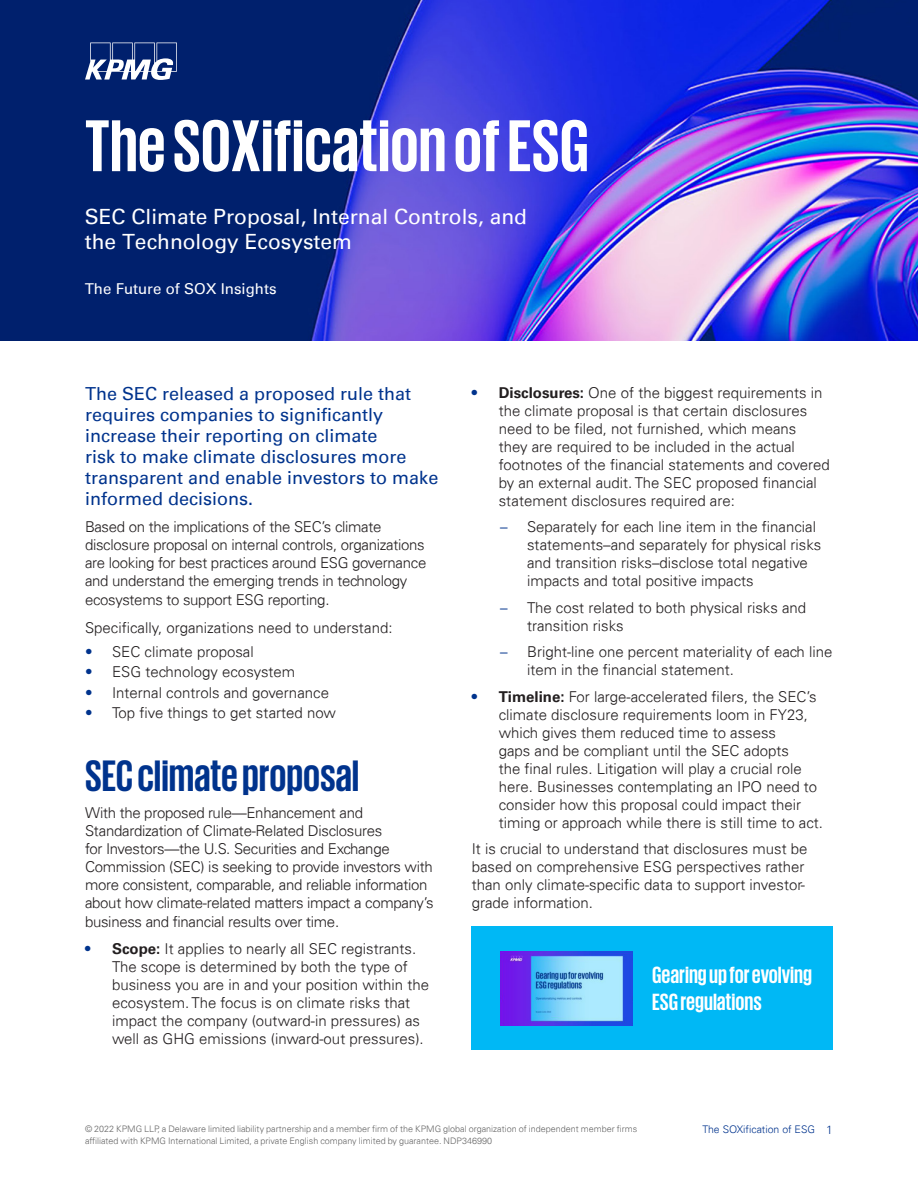
<style>
.page{position:relative;width:918px;height:1188px;background:#fff}
.page>*{position:absolute;margin:0;border:0;box-sizing:border-box;transform-origin:0 0}
.Title_60pt{font:700 75px "KPMG";color:#fff}
.Subheading{font:700 45px "KPMG";color:#00338d}
.Lead_Paragraph{font:700 24px/27px "KPMG";color:#fff}
.Header_date{font:21px/25.2px "Univers 55 Roman";color:#fff}
.Body_copy{font:18px/21px "Univers 55 Roman";color:#00338d}
.Body_copy-2{font:300 15px/18px "Univers 45";color:#231f20}
.Body_copy-3{font:300 15px/18px "Univers 45";letter-spacing:-.02em;color:#231f20}
.Header_date-2{font:15px "Univers 55 Roman";color:#fff}
.Body_copy-4{font:300 12px "Univers 45";color:#00338d}
.Body_copy-5{font:300 10.5px "Univers 45";color:#00338d}
.Legal_6pt{font:300 9px/12px "Univers 45";color:#666}
.s1{color:#00338d}
.s2{font-family:"Univers 65";font-weight:700;color:#00338d}
.s3{font-family:"Univers 65";font-weight:700}
</style>
<div class="page">
<div style="left:472px;top:927px;width:361px;height:123px;background:#00b8f5"></div>
<img style="left:0;top:0;width:918px;height:340px">
<img style="left:500px;top:952px;width:132px;height:73px">
<svg style="left:85px;top:43px;width:92px;height:37px"></svg>
<p class="Title_60pt" style="left:85px;top:108px;width:506px">The SOXification of ESG</p>
<p class="Header_date" style="left:85px;top:204px;width:444px">SEC Climate Proposal, Internal Controls, and the Technology Ecosystem</p>
<p class="Header_date-2" style="left:85px;top:280px;width:193px">The Future of SOX Insights</p>
<p class="Body_copy" style="left:85px;top:383px;width:355px">The SEC released a proposed rule that requires companies to significantly increase their reporting on climate<br>risk to make climate disclosures more transparent and enable investors to make informed decisions.</p>
<p class="Body_copy-3" style="left:85px;top:517px;width:343px">Based on the implications of the SEC’s climate disclosure proposal on internal controls, organizations are looking for best practices around ESG governance and understand the emerging trends in technology</p>
<p class="Body_copy-3" style="left:85px;top:591px;width:246px">ecosystems to support ESG reporting.</p>
<p class="Body_copy-2" style="left:85px;top:619px;width:309px">Specifically, organizations need to understand:</p>
<p class="Body_copy-2" style="left:85px;top:642px;width:170px"><span class="s1">•</span> SEC climate proposal</p>
<p class="Body_copy-2" style="left:85px;top:663px;width:212px"><span class="s1">•</span> ESG technology ecosystem</p>
<p class="Body_copy-2" style="left:85px;top:683px;width:245px"><span class="s1">•</span> Internal controls and governance</p>
<p class="Body_copy-2" style="left:85px;top:704px;width:252px"><span class="s1">•</span> Top five things to get started now</p>
<p class="Subheading" style="left:85px;top:754px;width:276px">SEC climate proposal</p>
<p class="Body_copy-3" style="left:85px;top:804px;width:350px">With the proposed rule—Enhancement and Standardization of Climate-Related Disclosures<br>for Investors—the U.S. Securities and Exchange Commission (SEC) is seeking to provide investors with more consistent, comparable, and reliable information about how climate-related matters impact a company’s</p>
<p class="Body_copy-3" style="left:85px;top:913px;width:256px">business and financial results over time.</p>
<p class="Body_copy-2" style="left:112px;top:940px;width:319px;text-indent:-27px"><span class="s2">•</span> <span class="s3">Scope:</span> It applies to nearly all SEC registrants.<br>The scope is determined by both the type of business you are in and your position within the ecosystem. The focus is on climate risks that impact the company (outward-in pressures) as well as GHG emissions (inward-out pressures).</p>
<p class="Body_copy-2" style="left:499px;top:384px;width:333px;text-indent:-27px"><span class="s2">•</span> <span class="s3">Disclosures:</span> One of the biggest requirements in the climate proposal is that certain disclosures need to be filed, not furnished, which means<br>they are required to be included in the actual footnotes of the financial statements and covered by an external audit. The SEC proposed financial statement disclosures required are:</p>
<p class="Body_copy-2" style="left:527px;top:518px;width:296px;text-indent:-27px"><span class="s1">–</span> Separately for each line item in the financial statements–and separately for physical risks and transition risks–disclose total negative impacts and total positive impacts</p>
<p class="Body_copy-2" style="left:527px;top:599px;width:281px;text-indent:-27px"><span class="s1">–</span> The cost related to both physical risks and transition risks</p>
<p class="Body_copy-2" style="left:527px;top:643px;width:307px;text-indent:-27px"><span class="s1">–</span> Bright-line one percent materiality of each line item in the financial statement.</p>
<p class="Body_copy-2" style="left:499px;top:688px;width:326px;text-indent:-27px"><span class="s2">•</span> <span class="s3">Timeline:</span> For large-accelerated filers, the SEC’s climate disclosure requirements loom in FY23, which gives them reduced time to assess<br>gaps and be compliant until the SEC adopts<br>the final rules. Litigation will play a crucial role here. Businesses contemplating an IPO need to consider how this proposal could impact their timing or approach while there is still time to act.</p>
<p class="Body_copy-2" style="left:472px;top:840px;width:337px">It is crucial to understand that disclosures must be based on comprehensive ESG perspectives rather than only climate-specific data to support investor&shy;grade information.</p>
<p class="Lead_Paragraph" style="left:652px;top:960px;width:161px">Gearing up for evolving<br>ESG regulations</p>
<p class="Legal_6pt" style="left:85px;top:1122px;width:554px">© 2022 KPMG LLP, a Delaware limited liability partnership and a member firm of the KPMG global organization of independent member firms affiliated with KPMG International Limited, a private English company limited by guarantee. NDP346990</p>
<p class="Body_copy-5" style="left:702px;top:1123px;width:114px">The SOXification of ESG</p>
<p class="Body_copy-4" style="left:826px;top:1122px;width:8px">1</p>
</div>
